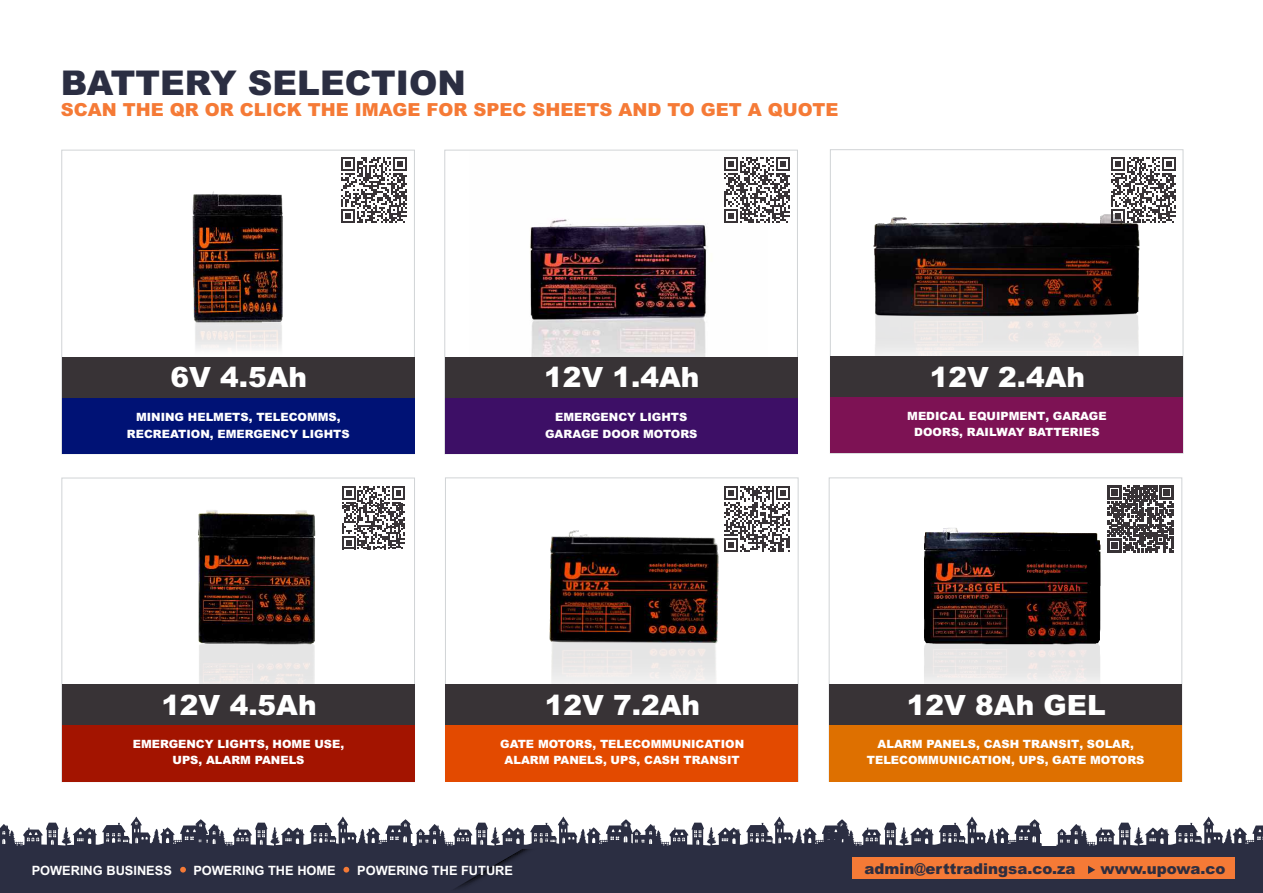
<style>
.page{position:relative;width:1263px;height:893px;background:#fff}
.page>*{position:absolute;margin:0;border:0;box-sizing:border-box;transform-origin:0 0}
.t1{font:900 34.2px "Arial";color:#2b2e42}
.t2{font:900 27.9px "Arial";color:#fff}
.t3{font:900 18px "Arial";color:#f57a36}
.t4{font:900 15px "Arial";color:#2e2e40}
.t5{font:700 12.75px "Arial";color:#fff}
.t6{font:900 11.4px/16px "Arial";color:#fff;text-align:center}
</style>
<div class="page">
<img style="left:447px;top:486px;width:349px;height:199px">
<img style="left:887px;top:485px;width:250px;height:200px">
<div style="left:445px;top:725px;width:353px;height:56px;background:#e34a00"></div>
<div style="left:829px;top:725px;width:353px;height:56px;background:#de7000"></div>
<div style="left:445px;top:685px;width:353px;height:40px;background:#383336"></div>
<div style="left:829px;top:685px;width:353px;height:40px;background:#383336"></div>
<svg style="left:724px;top:486px;width:65px;height:66px"></svg>
<svg style="left:1107px;top:486px;width:66px;height:66px"></svg>
<img style="left:118px;top:510px;width:278px;height:175px">
<div style="left:62px;top:725px;width:352px;height:57px;background:#a31400"></div>
<div style="left:62px;top:685px;width:352px;height:40px;background:#383336"></div>
<svg style="left:342px;top:486px;width:63px;height:63px"></svg>
<img style="left:860px;top:214px;width:293px;height:143px">
<div style="left:830px;top:397px;width:353px;height:56px;background:#7d1254"></div>
<div style="left:830px;top:357px;width:353px;height:40px;background:#383336"></div>
<svg style="left:1111px;top:157px;width:65px;height:66px"></svg>
<img style="left:192px;top:191px;width:91px;height:158px">
<div style="left:62px;top:397px;width:352px;height:57px;background:#001275"></div>
<div style="left:62px;top:357px;width:352px;height:40px;background:#383336"></div>
<img style="left:530px;top:219px;width:178px;height:138px">
<div style="left:445px;top:397px;width:352px;height:57px;background:#3d0f66"></div>
<div style="left:445px;top:357px;width:352px;height:40px;background:#383336"></div>
<svg style="left:724px;top:157px;width:65px;height:66px"></svg>
<svg style="left:341px;top:157px;width:65px;height:66px"></svg>
<div style="left:0;top:846px;width:1263px;height:47px;background:#2b2e42"></div>
<div style="left:852px;top:857px;width:382px;height:22px;background:#f57a36"></div>
<svg style="left:1088px;top:866px;width:7px;height:8px"></svg>
<svg style="left:0;top:817px;width:1042px;height:72px"></svg>
<svg style="left:1056px;top:817px;width:207px;height:29px"></svg>
<h1 class="t1" style="left:61px;top:70px;width:407px">BATTERY SELECTION</h1>
<h3 class="t3" style="left:61px;top:103px;width:779px">SCAN THE QR OR CLICK THE IMAGE FOR SPEC SHEETS AND TO GET A QUOTE</h3>
<h2 class="t2" style="left:171px;top:367px;width:138px">6V 4.5Ah</h2>
<h2 class="t2" style="left:930px;top:367px;width:157px">12V 2.4Ah</h2>
<p class="t6" style="left:127px;top:411px;width:224px">MINING HELMETS, TELECOMMS,<br>RECREATION, EMERGENCY LIGHTS</p>
<h2 class="t2" style="left:544px;top:367px;width:157px">12V 1.4Ah</h2>
<p class="t6" style="left:545px;top:411px;width:154px">EMERGENCY LIGHTS<br>GARAGE DOOR MOTORS</p>
<p class="t6" style="left:907px;top:409px;width:201px">MEDICAL EQUIPMENT, GARAGE<br>DOORS, RAILWAY BATTERIES</p>
<h2 class="t2" style="left:161px;top:695px;width:157px">12V 4.5Ah</h2>
<p class="t6" style="left:133px;top:737px;width:213px">EMERGENCY LIGHTS, HOME USE,<br>UPS, ALARM PANELS</p>
<h2 class="t2" style="left:545px;top:695px;width:157px">12V 7.2Ah</h2>
<h2 class="t2" style="left:907px;top:695px;width:200px">12V 8Ah GEL</h2>
<p class="t6" style="left:500px;top:737px;width:246px">GATE MOTORS, TELECOMMUNICATION<br>ALARM PANELS, UPS, CASH TRANSIT</p>
<p class="t6" style="left:867px;top:737px;width:279px">ALARM PANELS, CASH TRANSIT, SOLAR,<br>TELECOMMUNICATION, UPS, GATE MOTORS</p>
<p class="t5" style="left:32px;top:866px;width:142px">POWERING BUSINESS</p>
<p class="t5" style="left:193px;top:866px;width:144px">POWERING THE HOME</p>
<p class="t5" style="left:357px;top:866px;width:157px">POWERING THE FUTURE</p>
<h3 class="t4" style="left:864px;top:863px;width:213px">admin@erttradingsa.co.za</h3>
<h3 class="t4" style="left:1100px;top:863px;width:126px">www.upowa.co</h3>
</div>
